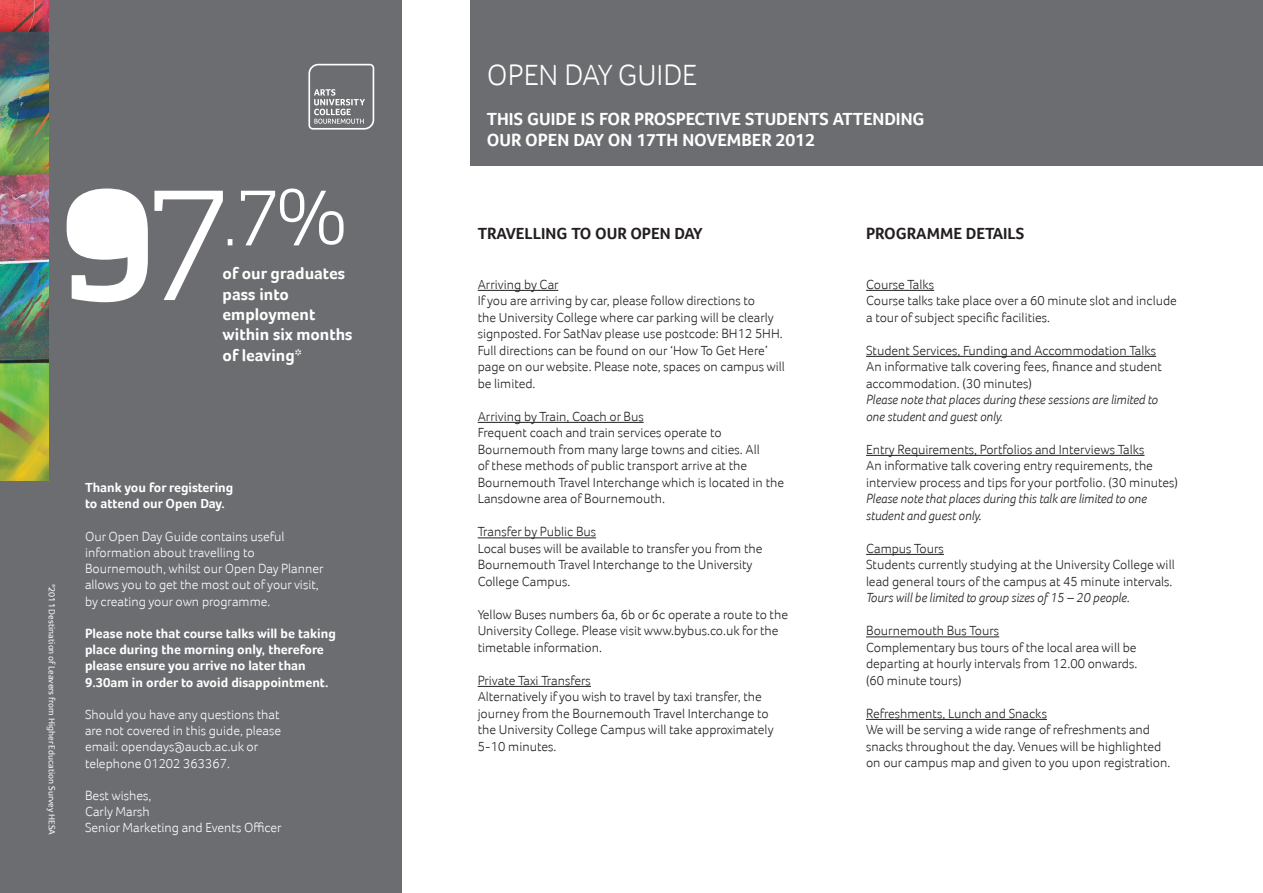
<style>
.page{position:relative;width:1263px;height:893px;background:#fff}
.page>*{position:absolute;margin:0;border:0;box-sizing:border-box;transform-origin:0 0}
.t1{font:300 30px "Foco";color:#fff}
.bold{font:700 18px/21px "Foco";color:#fff}
.t2{font:700 16.95px/20.4px "Foco";color:#fff}
.sub_heading{font:700 16.5px "Foco";color:#231f20}
.body{font:300 13.5px/16.5px "Foco";color:#231f20}
.body-2{font:300 13.5px/16.2px "Foco";color:#fff}
.Paragraph_Style_1{font:300 13.5px "Foco";color:#231f20}
.body_itallic{font:italic 300 13.5px/16.5px "Foco";color:#231f20}
.body-3{font:700 13.5px/16.2px "Foco";color:#fff}
.bold-2{font:700 13.5px/16.2px "Foco";color:#fff}
.t3{font:9.3px "Foco";color:#fff}
</style>
<div class="page">
<div style="left:0;top:0;width:402px;height:893px;background:#6c6d70"></div>
<div style="left:470px;top:0;width:793px;height:166px;background:#6c6d70"></div>
<svg style="left:308px;top:64px;width:66px;height:66px"></svg>
<svg style="left:67px;top:189px;width:277px;height:113px"></svg>
<img style="left:0;top:0;width:48px;height:480px">
<hr style="left:478px;top:290px;width:80px;height:1px;background:#231f20">
<hr style="left:478px;top:422px;width:166px;height:1px;background:#231f20">
<hr style="left:478px;top:538px;width:118px;height:1px;background:#231f20">
<hr style="left:478px;top:686px;width:113px;height:1px;background:#231f20">
<hr style="left:866px;top:290px;width:68px;height:1px;background:#231f20">
<hr style="left:866px;top:356px;width:290px;height:1px;background:#231f20">
<hr style="left:866px;top:455px;width:278px;height:1px;background:#231f20">
<hr style="left:866px;top:554px;width:78px;height:1px;background:#231f20">
<hr style="left:866px;top:637px;width:133px;height:1px;background:#231f20">
<hr style="left:866px;top:719px;width:181px;height:1px;background:#231f20">
<p class="t2" style="left:223px;top:263px;width:131px">of our graduates pass into employment within six months of leaving*</p>
<p class="t3" style="left:57px;top:584px;width:253px;rotate:90deg">*2011 Destination of Leavers from Higher Education Survey HESA</p>
<p class="bold-2" style="left:85px;top:479px;width:150px">Thank you for registering to attend our Open Day.</p>
<p class="body-2" style="left:85px;top:528px;width:240px">Our Open Day Guide contains useful information about travelling to Bournemouth, whilst our Open Day Planner allows you to get the most out of your visit, by creating your own programme.</p>
<p class="body-3" style="left:85px;top:625px;width:252px">Please note that course talks will be taking place during the morning only, therefore please ensure you arrive no later than 9.30am in order to avoid disappointment.</p>
<p class="body-2" style="left:85px;top:706px;width:198px">Should you have any questions that are not covered in this guide, please email: opendays@aucb.ac.uk or telephone 01202 363367.</p>
<p class="body-2" style="left:85px;top:787px;width:68px">Best wishes,</p>
<p class="body-2" style="left:85px;top:803px;width:66px">Carly Marsh</p>
<p class="body-2" style="left:85px;top:820px;width:198px">Senior Marketing and Events Officer</p>
<p class="t1" style="left:487px;top:58px;width:212px">OPEN DAY GUIDE</p>
<p class="bold" style="left:487px;top:108px;width:439px">THIS GUIDE IS FOR PROSPECTIVE STUDENTS ATTENDING<br>OUR OPEN DAY ON 17TH NOVEMBER 2012</p>
<p class="sub_heading" style="left:478px;top:224px;width:226px">TRAVELLING TO OUR OPEN DAY</p>
<p class="Paragraph_Style_1" style="left:478px;top:276px;width:82px">Arriving by Car</p>
<p class="body" style="left:478px;top:292px;width:309px">If you are arriving by car, please follow directions to<br>the University College where car parking will be clearly signposted. For SatNav please use postcode: BH12 5HH.<br>Full directions can be found on our ‘How To Get Here’ page on our website. Please note, spaces on campus will be limited.</p>
<p class="Paragraph_Style_1" style="left:478px;top:408px;width:167px">Arriving by Train, Coach or Bus</p>
<p class="body" style="left:478px;top:424px;width:308px">Frequent coach and train services operate to Bournemouth from many large towns and cities. All<br>of these methods of public transport arrive at the Bournemouth Travel Interchange which is located in the Lansdowne area of Bournemouth.</p>
<p class="Paragraph_Style_1" style="left:478px;top:524px;width:120px">Transfer by Public Bus</p>
<p class="body" style="left:478px;top:540px;width:286px">Local buses will be available to transfer you from the<br>Bournemouth Travel Interchange to the University</p>
<p class="body" style="left:478px;top:573px;width:94px">College Campus.</p>
<p class="body" style="left:478px;top:606px;width:312px">Yellow Buses numbers 6a, 6b or 6c operate a route to the<br>University College. Please visit www.bybus.co.uk for the timetable information.</p>
<p class="Paragraph_Style_1" style="left:478px;top:672px;width:115px">Private Taxi Transfers</p>
<p class="body" style="left:478px;top:688px;width:297px">Alternatively if you wish to travel by taxi transfer, the journey from the Bournemouth Travel Interchange to the University College Campus will take approximately 5-10 minutes.</p>
<p class="sub_heading" style="left:866px;top:224px;width:160px">PROGRAMME DETAILS</p>
<p class="Paragraph_Style_1" style="left:866px;top:276px;width:70px">Course Talks</p>
<p class="body" style="left:866px;top:292px;width:312px">Course talks take place over a 60 minute slot and include a tour of subject specific facilities.</p>
<p class="Paragraph_Style_1" style="left:866px;top:342px;width:292px">Student Services, Funding and Accommodation Talks</p>
<p class="body" style="left:866px;top:358px;width:297px">An informative talk covering fees, finance and student accommodation. (30 minutes)</p>
<p class="body_itallic" style="left:866px;top:391px;width:293px">Please note that places during these sessions are limited to one student and guest only.</p>
<p class="Paragraph_Style_1" style="left:866px;top:441px;width:280px">Entry Requirements, Portfolios and Interviews Talks</p>
<p class="body" style="left:866px;top:457px;width:313px">An informative talk covering entry requirements, the interview process and tips for your portfolio. (30 minutes)</p>
<p class="body_itallic" style="left:866px;top:490px;width:282px">Please note that places during this talk are limited to one student and guest only.</p>
<p class="Paragraph_Style_1" style="left:866px;top:540px;width:79px">Campus Tours</p>
<p class="body" style="left:866px;top:556px;width:310px">Students currently studying at the University College will lead general tours of the campus at 45 minute intervals.</p>
<p class="body_itallic" style="left:866px;top:589px;width:265px">Tours will be limited to group sizes of 15 – 20 people.</p>
<p class="Paragraph_Style_1" style="left:866px;top:623px;width:135px">Bournemouth Bus Tours</p>
<p class="body" style="left:866px;top:639px;width:273px">Complementary bus tours of the local area will be departing at hourly intervals from 12.00 onwards.</p>
<p class="body" style="left:866px;top:672px;width:97px">(60 minute tours)</p>
<p class="Paragraph_Style_1" style="left:866px;top:705px;width:182px">Refreshments, Lunch and Snacks</p>
<p class="body" style="left:866px;top:721px;width:306px">We will be serving a wide range of refreshments and snacks throughout the day. Venues will be highlighted on our campus map and given to you upon registration.</p>
</div>
